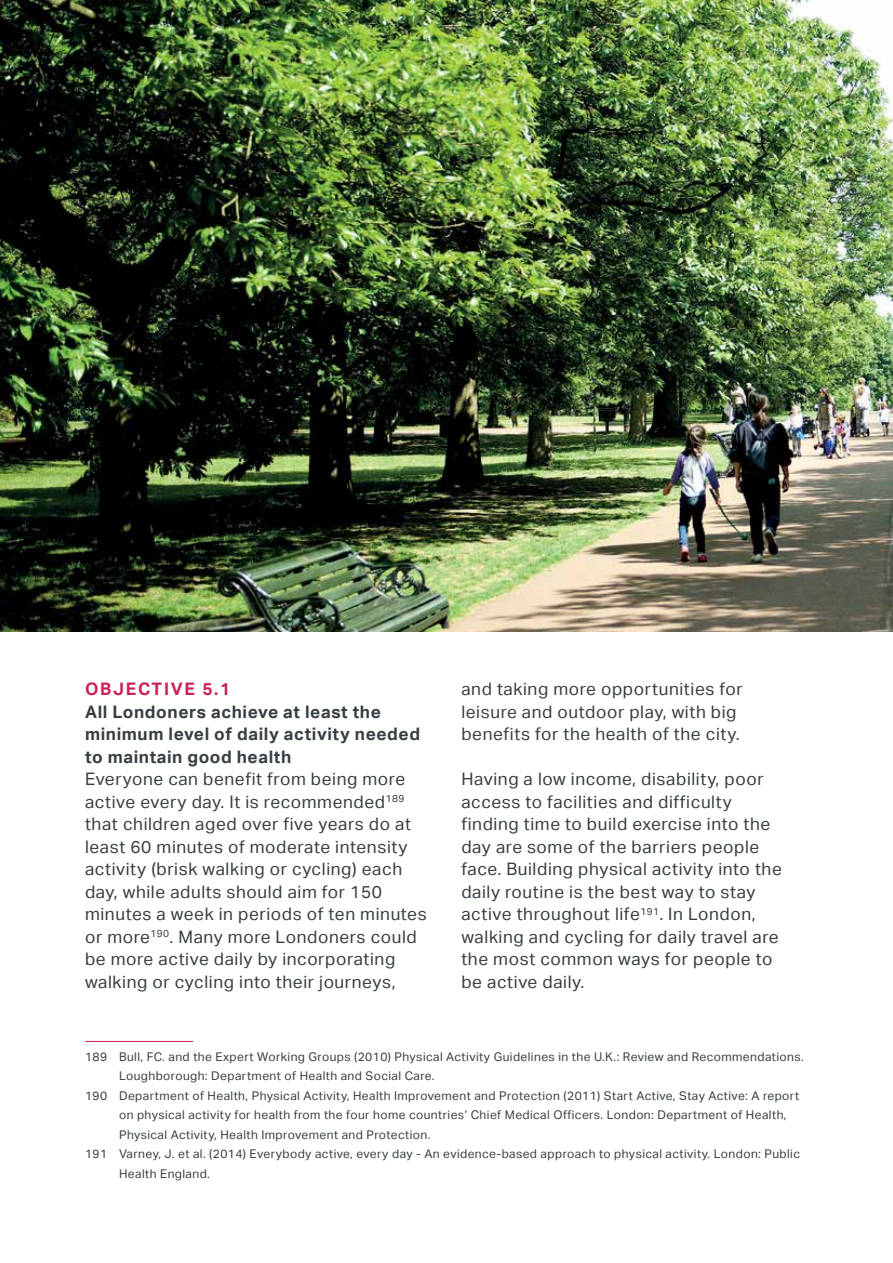
<style>
.page{position:relative;width:893px;height:1263px;background:#fff}
.page>*{position:absolute;margin:0;border:0;box-sizing:border-box;transform-origin:0 0}
.t1{font:17.25px/22.5px "Vmtthh Aktiv Grotesk";letter-spacing:.035em;color:#363e43}
.t2{font:700 17.25px "Mdrgmw Aktiv Grotesk";letter-spacing:.1em;color:#cc215c}
.t3{font:12px "Vmtthh Aktiv Grotesk";letter-spacing:.035em;color:#363e43}
.s1{font-family:"Mdrgmw Aktiv Grotesk";font-weight:700}
</style>
<div class="page">
<img style="left:0;top:0;width:893px;height:631px">
<hr style="left:85px;top:1041px;width:108px;height:1px;background:#cc215c">
<h3 class="t2" style="left:85px;top:679px;width:147px">OBJECTIVE 5.1</h3>
<p class="t1" style="left:85px;top:700px;width:343px"><span class="s1">All Londoners achieve at least the minimum level of daily activity needed to maintain good health<br></span>Everyone can benefit from being more active every day. It is recommended<sup>189 </sup>that children aged over five years do at least 60 minutes of moderate intensity activity (brisk walking or cycling) each day, while adults should aim for 150 minutes a week in periods of ten minutes or more<sup>190</sup>. Many more Londoners could be more active daily by incorporating walking or cycling into their journeys,</p>
<p class="t1" style="left:461px;top:678px;width:283px">and taking more opportunities for leisure and outdoor play, with big benefits for the health of the city.</p>
<p class="t1" style="left:461px;top:768px;width:322px">Having a low income, disability, poor access to facilities and difficulty finding time to build exercise into the day are some of the barriers people face. Building physical activity into the daily routine is the best way to stay active throughout life<sup>191</sup>. In London, walking and cycling for daily travel are the most common ways for people to be active daily.</p>
<p class="t3" style="left:85px;top:1050px;width:720px">189 Bull, FC. and the Expert Working Groups (2010) Physical Activity Guidelines in the U.K.: Review and Recommendations.</p>
<p class="t3" style="left:119px;top:1069px;width:317px">Loughborough: Department of Health and Social Care.</p>
<p class="t3" style="left:85px;top:1089px;width:716px">190 Department of Health, Physical Activity, Health Improvement and Protection (2011) Start Active, Stay Active: A report</p>
<p class="t3" style="left:119px;top:1108px;width:669px">on physical activity for health from the four home countries’ Chief Medical Officers. London: Department of Health,</p>
<p class="t3" style="left:119px;top:1128px;width:313px">Physical Activity, Health Improvement and Protection.</p>
<p class="t3" style="left:85px;top:1147px;width:716px">191 Varney, J. et al. (2014) Everybody active, every day - An evidence-based approach to physical activity. London: Public</p>
<p class="t3" style="left:119px;top:1167px;width:92px">Health England.</p>
</div>
